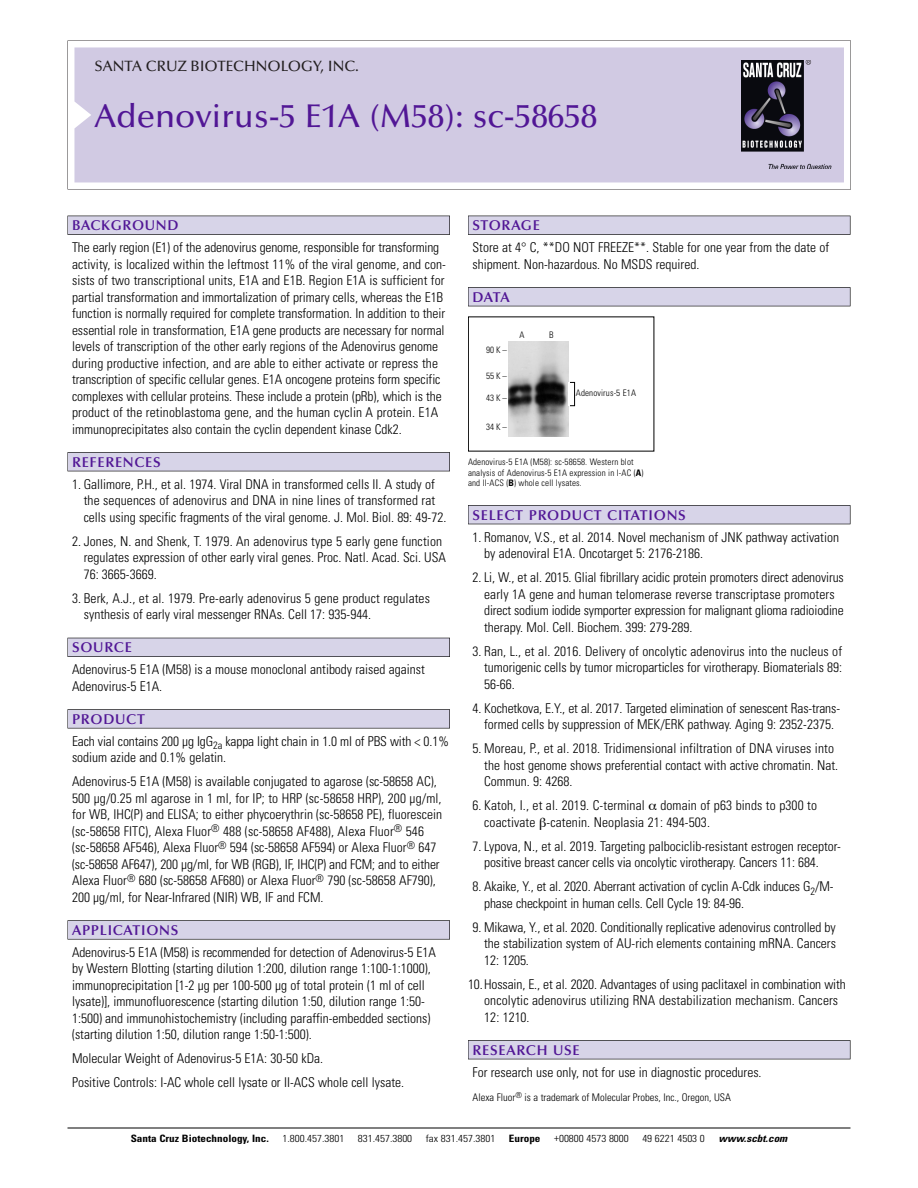
<style>
.page{position:relative;width:918px;height:1188px;background:#fff}
.page>*{position:absolute;margin:0;border:0;box-sizing:border-box;transform-origin:0 0}
.t1{font:500 33px "Optima";color:#511695}
.t2{font:500 15px "Optima";color:#231f20}
.t3{font:600 14.25px "Optima";letter-spacing:.05em;color:#511695}
.t4{font:300 condensed 13.5px/16.5px "Univers";color:#000}
.t5{font:300 condensed 10.5px "Univers";color:#000}
.t6{font:300 condensed 10.2px "Univers";color:#000;scale:1.1 1}
.t7{font:700 condensed 10.2px "Univers";color:#000;scale:1.1 1}
.t8{font:italic 700 condensed 10.2px "Univers";color:#000;scale:1.1 1}
.t9{font:300 condensed 9px/10.5px "Univers";letter-spacing:.015em;color:#000}
.s1{font-weight:700}
</style>
<div class="page">
<svg style="left:74px;top:41px;width:777px;height:148px"></svg>
<div style="left:74px;top:47px;width:770px;height:135px;background:#d1cae3"></div>
<img style="left:741px;top:60px;width:90px;height:108px">
<div style="left:68px;top:216px;width:382px;height:19px;background:#535256"></div>
<div style="left:68px;top:216px;width:381px;height:18px;background:#d7d4e8"></div>
<div style="left:68px;top:452px;width:382px;height:19px;background:#515155"></div>
<div style="left:68px;top:453px;width:381px;height:18px;background:#d7d4e8"></div>
<div style="left:68px;top:638px;width:382px;height:19px;background:#515057"></div>
<div style="left:68px;top:638px;width:381px;height:18px;background:#d7d4e8"></div>
<div style="left:68px;top:709px;width:382px;height:19px;background:#575659"></div>
<div style="left:68px;top:710px;width:381px;height:18px;background:#d7d4e8"></div>
<svg style="left:68px;top:920px;width:382px;height:20px"></svg>
<div style="left:68px;top:921px;width:381px;height:18px;background:#d7d4e8"></div>
<div style="left:468px;top:216px;width:382px;height:19px;background:#535256"></div>
<div style="left:468px;top:216px;width:382px;height:18px;background:#d7d4e8"></div>
<div style="left:468px;top:287px;width:382px;height:19px;background:#515155"></div>
<div style="left:468px;top:288px;width:382px;height:18px;background:#d7d4e8"></div>
<div style="left:468px;top:505px;width:382px;height:19px;background:#515056"></div>
<div style="left:468px;top:506px;width:382px;height:18px;background:#d7d4e8"></div>
<div style="left:468px;top:1040px;width:382px;height:19px;background:#515155"></div>
<div style="left:468px;top:1041px;width:382px;height:18px;background:#d7d4e8"></div>
<hr style="left:68px;top:1128px;width:782px;height:1px;background:#000">
<img style="left:508px;top:342px;width:60px;height:95px">
<div style="left:570px;top:382px;width:5px;height:24px;border:1px solid #000"></div>
<p class="t2" style="left:94px;top:60px;width:266px">SANTA CRUZ BIOTECHNOLOGY, INC.</p>
<p class="t1" style="left:94px;top:102px;width:504px">Adenovirus-5 E1A (M58): sc-58658</p>
<p class="t3" style="left:72px;top:219px;width:108px">BACKGROUND</p>
<p class="t4" style="left:72px;top:240px;width:375px">The early region (E1) of the adenovirus genome, responsible for transforming activity, is localized within the leftmost 11% of the viral genome, and con&shy;sists of two transcriptional units, E1A and E1B. Region E1A is sufficient for partial transformation and immortalization of primary cells, whereas the E1B function is normally required for complete transformation. In addition to their essential role in transformation, E1A gene products are necessary for normal levels of transcription of the other early regions of the Adenovirus genome during productive infection, and are able to either activate or repress the transcription of specific cellular genes. E1A oncogene proteins form specific complexes with cellular proteins. These include a protein (pRb), which is the product of the retinoblastoma gene, and the human cyclin A protein. E1A immunoprecipitates also contain the cyclin dependent kinase Cdk2.</p>
<p class="t3" style="left:72px;top:456px;width:90px">REFERENCES</p>
<p class="t4" style="left:84px;top:477px;width:364px;text-indent:-12px">1. Gallimore, P.H., et al. 1974. Viral DNA in transformed cells II. A study of the sequences of adenovirus and DNA in nine lines of transformed rat cells using specific fragments of the viral genome. J. Mol. Biol. 89: 49-72.</p>
<p class="t4" style="left:84px;top:534px;width:364px;text-indent:-12px">2. Jones, N. and Shenk, T. 1979. An adenovirus type 5 early gene function regulates expression of other early viral genes. Proc. Natl. Acad. Sci. USA<br>76: 3665-3669.</p>
<p class="t4" style="left:84px;top:591px;width:348px;text-indent:-12px">3. Berk, A.J., et al. 1979. Pre-early adenovirus 5 gene product regulates synthesis of early viral messenger RNAs. Cell 17: 935-944.</p>
<p class="t3" style="left:72px;top:641px;width:61px">SOURCE</p>
<p class="t4" style="left:72px;top:663px;width:354px">Adenovirus-5 E1A (M58) is a mouse monoclonal antibody raised against<br>Adenovirus-5 E1A.</p>
<p class="t3" style="left:72px;top:713px;width:74px">PRODUCT</p>
<p class="t4" style="left:72px;top:734px;width:379px">Each vial contains 200 µg IgG<sub>2a</sub> kappa light chain in 1.0 ml of PBS with &lt; 0.1% sodium azide and 0.1% gelatin.</p>
<p class="t4" style="left:72px;top:775px;width:372px">Adenovirus-5 E1A (M58) is available conjugated to agarose (sc-58658 AC), 500 µg/0.25 ml agarose in 1 ml, for IP; to HRP (sc-58658 HRP), 200 µg/ml, for WB, IHC(P) and ELISA; to either phycoerythrin (sc-58658 PE), fluorescein (sc-58658 FITC), Alexa Fluor<sup>®</sup> 488 (sc-58658 AF488), Alexa Fluor<sup>®</sup> 546 (sc-58658 AF546), Alexa Fluor<sup>®</sup> 594 (sc-58658 AF594) or Alexa Fluor<sup>®</sup> 647 (sc-58658 AF647), 200 µg/ml, for WB (RGB), IF, IHC(P) and FCM; and to either Alexa Fluor<sup>®</sup> 680 (sc-58658 AF680) or Alexa Fluor<sup>®</sup> 790 (sc-58658 AF790), 200 µg/ml, for Near-Infrared (NIR) WB, IF and FCM.</p>
<p class="t3" style="left:72px;top:924px;width:108px">APPLICATIONS</p>
<p class="t4" style="left:72px;top:945px;width:365px">Adenovirus-5 E1A (M58) is recommended for detection of Adenovirus-5 E1A by Western Blotting (starting dilution 1:200, dilution range 1:100-1:1000), immunoprecipitation [1-2 µg per 100-500 µg of total protein (1 ml of cell lysate)], immunofluorescence (starting dilution 1:50, dilution range 1:50- 1:500) and immunohistochemistry (including paraffin-embedded sections) (starting dilution 1:50, dilution range 1:50-1:500).</p>
<p class="t4" style="left:72px;top:1052px;width:253px">Molecular Weight of Adenovirus-5 E1A: 30-50 kDa.</p>
<p class="t4" style="left:72px;top:1076px;width:334px">Positive Controls: I-AC whole cell lysate or II-ACS whole cell lysate.</p>
<p class="t3" style="left:473px;top:219px;width:69px">STORAGE</p>
<p class="t4" style="left:473px;top:240px;width:358px">Store at 4° C, **DO NOT FREEZE**. Stable for one year from the date of shipment. Non-hazardous. No MSDS required.</p>
<p class="t3" style="left:473px;top:291px;width:39px">DATA</p>
<p class="t9" style="left:486px;top:346px;width:22px">90 K –</p>
<p class="t9" style="left:486px;top:371px;width:22px">55 K –</p>
<p class="t9" style="left:486px;top:394px;width:22px">43 K –</p>
<p class="t9" style="left:486px;top:422px;width:22px">34 K –</p>
<p class="t9" style="left:520px;top:331px;width:7px">A</p>
<p class="t9" style="left:549px;top:331px;width:6px">B</p>
<p class="t9" style="left:576px;top:389px;width:62px">Adenovirus-5 E1A</p>
<p class="t9" style="left:468px;top:458px;width:177px">Adenovirus-5 E1A (M58): sc-58658. Western blot analysis of Adenovirus-5 E1A expression in I-AC (<span class="s1">A</span>) and II-ACS (<span class="s1">B</span>) whole cell lysates.</p>
<p class="t3" style="left:473px;top:509px;width:215px">SELECT PRODUCT CITATIONS</p>
<p class="t4" style="left:484px;top:530px;width:356px;text-indent:-12px">1. Romanov, V.S., et al. 2014. Novel mechanism of JNK pathway activation by adenoviral E1A. Oncotarget 5: 2176-2186.</p>
<p class="t4" style="left:484px;top:570px;width:361px;text-indent:-12px">2. Li, W., et al. 2015. Glial fibrillary acidic protein promoters direct adenovirus early 1A gene and human telomerase reverse transcriptase promoters direct sodium iodide symporter expression for malignant glioma radioiodine therapy. Mol. Cell. Biochem. 399: 279-289.</p>
<p class="t4" style="left:484px;top:644px;width:359px;text-align:justify;text-indent:-12px">3. Ran, L., et al. 2016. Delivery of oncolytic adenovirus into the nucleus of tumorigenic cells by tumor microparticles for virotherapy. Biomaterials 89:<br>56-66.</p>
<p class="t4" style="left:473px;top:701px;width:369px;text-align:center">4. Kochetkova, E.Y., et al. 2017. Targeted elimination of senescent Ras-trans&shy;formed cells by suppression of MEK/ERK pathway. Aging 9: 2352-2375.</p>
<p class="t4" style="left:484px;top:741px;width:356px;text-indent:-12px">5. Moreau, P., et al. 2018. Tridimensional infiltration of DNA viruses into the host genome shows preferential contact with active chromatin. Nat.<br>Commun. 9: 4268.</p>
<p class="t4" style="left:484px;top:798px;width:334px;text-indent:-12px">6. Katoh, I., et al. 2019. C-terminal domain of p63 binds to p300 to coactivate -catenin. Neoplasia 21: 494-503.</p>
<p class="t4" style="left:484px;top:839px;width:358px;text-indent:-12px">7. Lypova, N., et al. 2019. Targeting palbociclib-resistant estrogen receptor&shy;positive breast cancer cells via oncolytic virotherapy. Cancers 11: 684.</p>
<p class="t4" style="left:484px;top:879px;width:351px;text-indent:-12px">8. Akaike, Y., et al. 2020. Aberrant activation of cyclin A-Cdk induces G<sub>2</sub>/M&shy;phase checkpoint in human cells. Cell Cycle 19: 84-96.</p>
<p class="t4" style="left:484px;top:920px;width:353px;text-align:justify;text-indent:-12px">9. Mikawa, Y., et al. 2020. Conditionally replicative adenovirus controlled by the stabilization system of AU-rich elements containing mRNA. Cancers 12: 1205.</p>
<p class="t4" style="left:484px;top:977px;width:363px;text-indent:-16px">10.Hossain, E., et al. 2020. Advantages of using paclitaxel in combination with oncolytic adenovirus utilizing RNA destabilization mechanism. Cancers<br>12: 1210.</p>
<p class="t3" style="left:473px;top:1044px;width:109px">RESEARCH USE</p>
<p class="t4" style="left:473px;top:1065px;width:291px">For research use only, not for use in diagnostic procedures.</p>
<p class="t5" style="left:473px;top:1093px;width:260px">Alexa Fluor<sup>®</sup> is a trademark of Molecular Probes, Inc., Oregon, USA</p>
<p class="t7" style="left:131px;top:1135px;width:127px">Santa Cruz Biotechnology, Inc.</p>
<p class="t6" style="left:282px;top:1135px;width:58px">1.800.457.3801</p>
<p class="t6" style="left:358px;top:1135px;width:51px">831.457.3800</p>
<p class="t6" style="left:426px;top:1135px;width:65px">fax 831.457.3801</p>
<p class="t7" style="left:509px;top:1135px;width:30px">Europe</p>
<p class="t6" style="left:554px;top:1135px;width:69px">+00800 4573 8000</p>
<p class="t6" style="left:642px;top:1135px;width:58px">49 6221 4503 0</p>
<p class="t8" style="left:719px;top:1135px;width:66px">www.scbt.com</p>
</div>
